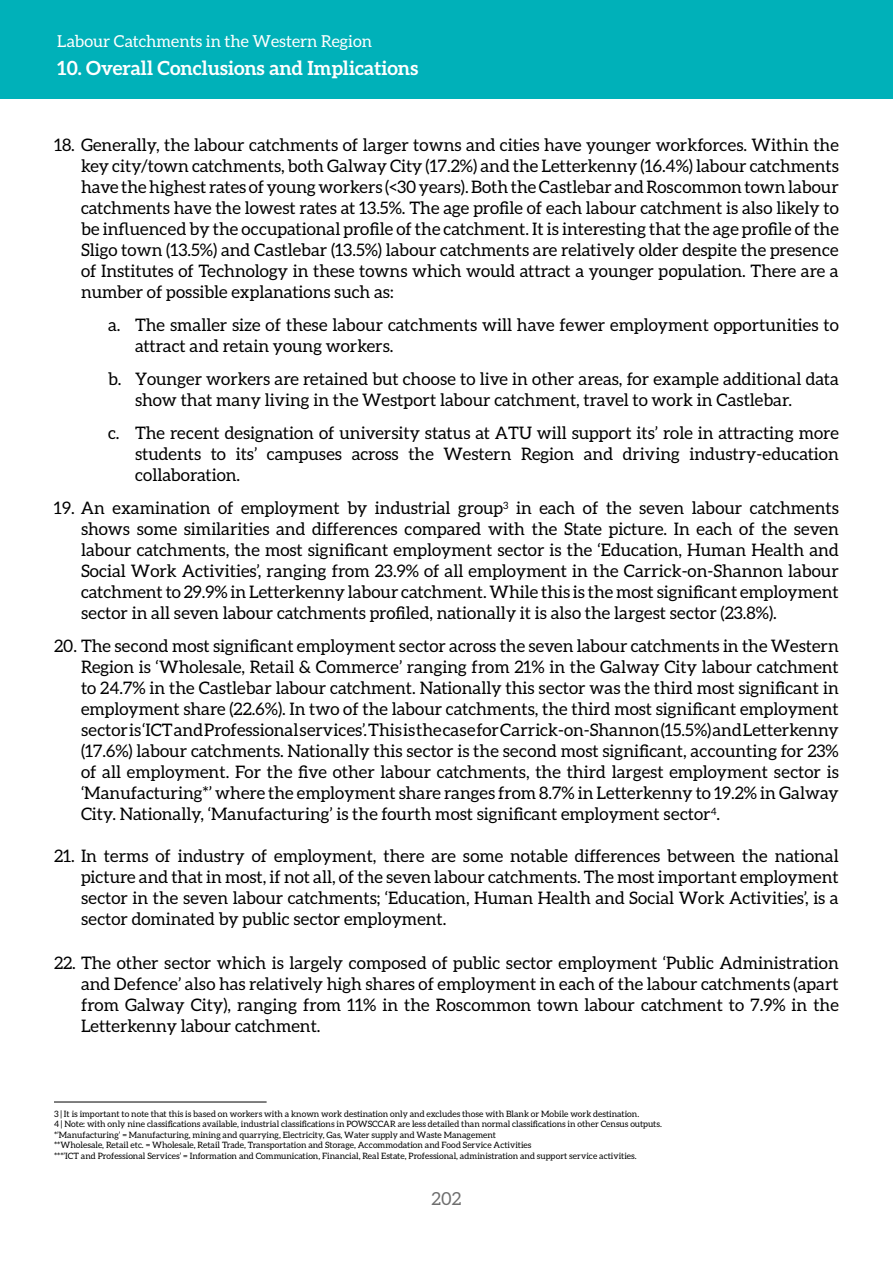
<style>
.page{position:relative;width:893px;height:1263px;background:#fff}
.page>*{position:absolute;margin:0;border:0;box-sizing:border-box;transform-origin:0 0}
.t1{font:700 19.5px "Aleo";color:#fff}
.t2{font:18px "Aleo";color:#6e6e6e}
.t3{font:17.25px/21px "Aleo";color:#000;text-align:justify}
.t4{font:16.5px "Aleo";color:#fff}
.t5{font:8.7px/10.5px "Aleo";color:#000}
</style>
<div class="page">
<div style="left:0;top:0;width:893px;height:99px;background:#00b1b9"></div>
<hr style="left:54px;top:1102px;width:213px;height:1px;background:#000">
<p class="t4" style="left:57px;top:32px;width:316px">Labour Catchments in the Western Region</p>
<p class="t1" style="left:57px;top:57px;width:362px">10. Overall Conclusions and Implications</p>
<p class="t3" style="left:81px;top:134px;width:759px;text-indent:-27px">18. Generally, the labour catchments of larger towns and cities have younger workforces. Within the key city/town catchments, both Galway City (17.2%) and the Letterkenny (16.4%) labour catchments have the highest rates of young workers (&lt;30 years). Both the Castlebar and Roscommon town labour catchments have the lowest rates at 13.5%. The age profile of each labour catchment is also likely to be influenced by the occupational profile of the catchment. It is interesting that the age profile of the Sligo town (13.5%) and Castlebar (13.5%) labour catchments are relatively older despite the presence of Institutes of Technology in these towns which would attract a younger population. There are a number of possible explanations such as:</p>
<p class="t3" style="left:135px;top:314px;width:705px;text-indent:-27px">a. The smaller size of these labour catchments will have fewer employment opportunities to attract and retain young workers.</p>
<p class="t3" style="left:135px;top:368px;width:705px;text-indent:-27px">b. Younger workers are retained but choose to live in other areas, for example additional data show that many living in the Westport labour catchment, travel to work in Castlebar.</p>
<p class="t3" style="left:135px;top:422px;width:705px;text-indent:-27px">c. The recent designation of university status at ATU will support its’ role in attracting more students to its’ campuses across the Western Region and driving industry-education collaboration.</p>
<p class="t3" style="left:81px;top:497px;width:759px;text-indent:-27px">19. An examination of employment by industrial group<sup>3</sup> in each of the seven labour catchments shows some similarities and differences compared with the State picture. In each of the seven labour catchments, the most significant employment sector is the ‘Education, Human Health and Social Work Activities’, ranging from 23.9% of all employment in the Carrick-on-Shannon labour catchment to 29.9% in Letterkenny labour catchment. While this is the most significant employment sector in all seven labour catchments profiled, nationally it is also the largest sector (23.8%).</p>
<p class="t3" style="left:81px;top:635px;width:759px;text-indent:-27px">20. The second most significant employment sector across the seven labour catchments in the Western Region is ‘Wholesale, Retail &amp; Commerce’ ranging from 21% in the Galway City labour catchment to 24.7% in the Castlebar labour catchment. Nationally this sector was the third most significant in employment share (22.6%). In two of the labour catchments, the third most significant employment sector is ‘ICT and Professional services’. This is the case for Carrick-on-Shannon (15.5%) and Letterkenny (17.6%) labour catchments. Nationally this sector is the second most significant, accounting for 23% of all employment. For the five other labour catchments, the third largest employment sector is ‘Manufacturing*’ where the employment share ranges from 8.7% in Letterkenny to 19.2% in Galway City. Nationally, ‘Manufacturing’ is the fourth most significant employment sector<sup>4</sup>.</p>
<p class="t3" style="left:81px;top:845px;width:759px;text-indent:-27px">21. In terms of industry of employment, there are some notable differences between the national picture and that in most, if not all, of the seven labour catchments. The most important employment sector in the seven labour catchments; ‘Education, Human Health and Social Work Activities’, is a sector dominated by public sector employment.</p>
<p class="t3" style="left:81px;top:952px;width:759px;text-indent:-27px">22. The other sector which is largely composed of public sector employment ‘Public Administration and Defence’ also has relatively high shares of employment in each of the labour catchments (apart from Galway City), ranging from 11% in the Roscommon town labour catchment to 7.9% in the Letterkenny labour catchment.</p>
<p class="t5" style="left:54px;top:1108px;width:609px">3 | It is important to note that this is based on workers with a known work destination only and excludes those with Blank or Mobile work destination.<br>4 | Note: with only nine classifications available, industrial classifications in POWSCCAR are less detailed than normal classifications in other Census outputs. *’Manufacturing’ = Manufacturing, mining and quarrying, Electricity, Gas, Water supply and Waste Management<br>**Wholesale, Retail etc. = Wholesale, Retail Trade, Transportation and Storage, Accommodation and Food Service Activities<br>***’ICT and Professional Services’ = Information and Communication, Financial, Real Estate, Professional, administration and support service activities.</p>
<p class="t2" style="left:432px;top:1188px;width:31px">202</p>
</div>
